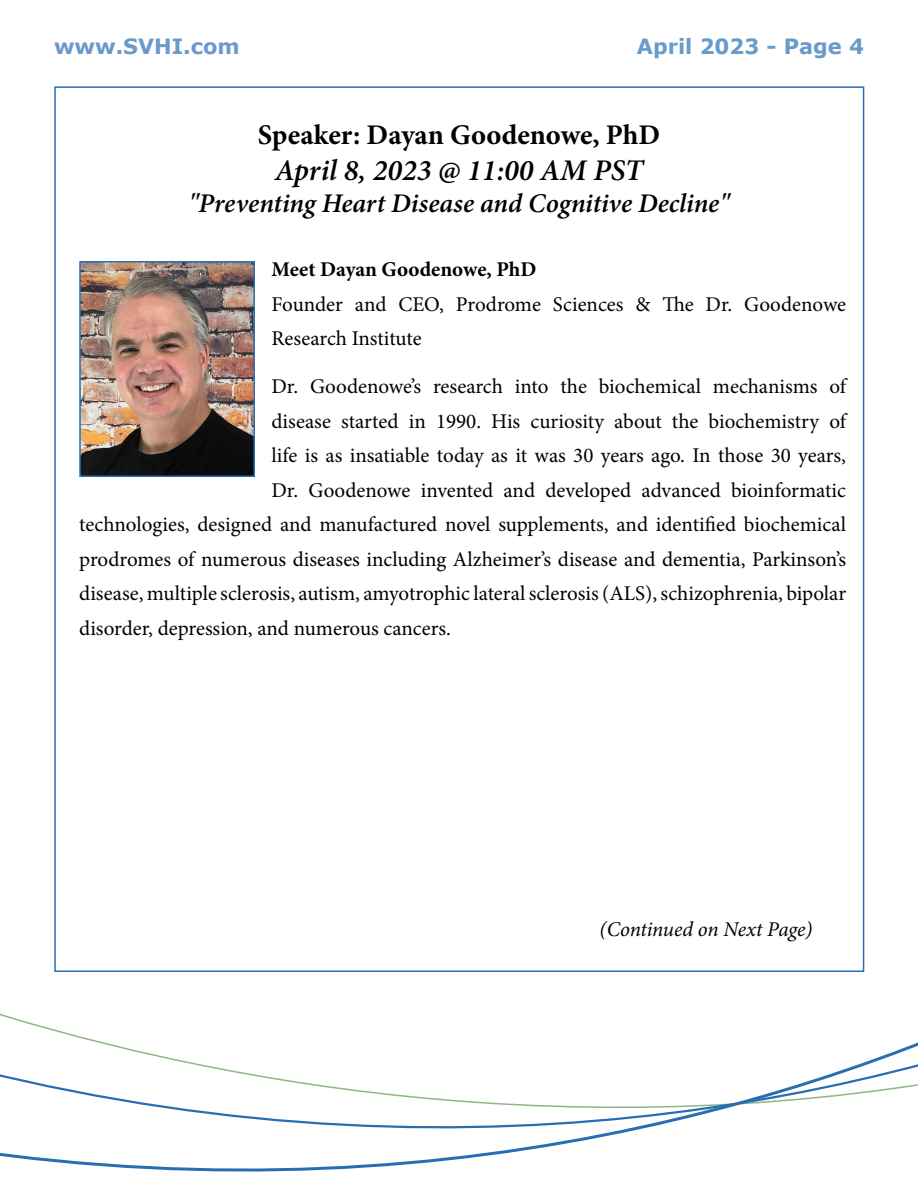
<style>
.page{position:relative;width:918px;height:1188px;background:#fff}
.page>*{position:absolute;margin:0;border:0;box-sizing:border-box;transform-origin:0 0}
.t1{font:italic 600 30px "Minion Pro";color:#000}
.t2{font:700 28.5px "Minion Pro";color:#000}
.t3{font:italic 600 27px "Minion Pro";letter-spacing:-.005em;color:#000}
.t4{font:21px/34.5px "Minion Pro";color:#000}
.t5{font:700 21px "Verdana";color:#699aca}
.t6{font:700 21px "Minion Pro";color:#000}
.t7{font:italic 21px "Minion Pro";letter-spacing:-.01em;color:#000}
</style>
<div class="page">
<svg style="left:0;top:734px;width:918px;height:438px"></svg>
<div style="left:54px;top:86px;width:810px;height:886px;background:#fff;border:2px solid #286eb3"></div>
<img style="left:82px;top:264px;width:170px;height:210px">
<div style="left:79px;top:261px;width:176px;height:216px;border:2px solid #286eb3"></div>
<p class="t5" style="left:54px;top:33px;width:187px">www.SVHI.com</p>
<p class="t5" style="left:637px;top:33px;width:229px">April 2023 - Page 4</p>
<h2 class="t2" style="left:258px;top:114px;width:404px">Speaker: Dayan Goodenowe, PhD</h2>
<h1 class="t1" style="left:275px;top:149px;width:370px">April 8, 2023 @ 11:00 AM PST</h1>
<p class="t3" style="left:189px;top:184px;width:542px">"Preventing Heart Disease and Cognitive Decline"</p>
<p class="t6" style="left:272px;top:255px;width:266px">Meet Dayan Goodenowe, PhD</p>
<p class="t4" style="left:272px;top:287px;width:576px">Founder and CEO, Prodrome Sciences &amp; The Dr. Goodenowe<br>Research Institute</p>
<p class="t4" style="left:272px;top:369px;width:576px">Dr. Goodenowe’s research into the biochemical mechanisms of</p>
<p class="t4" style="left:272px;top:404px;width:576px">disease started in 1990. His curiosity about the biochemistry of</p>
<p class="t4" style="left:272px;top:438px;width:576px">life is as insatiable today as it was 30 years ago. In those 30 years,</p>
<p class="t4" style="left:272px;top:473px;width:576px">Dr. Goodenowe invented and developed advanced bioinformatic</p>
<p class="t4" style="left:79px;top:507px;width:768px">technologies, designed and manufactured novel supplements, and identified biochemical</p>
<p class="t4" style="left:79px;top:542px;width:768px">prodromes of numerous diseases including Alzheimer’s disease and dementia, Parkinson’s</p>
<p class="t4" style="left:79px;top:576px;width:768px">disease, multiple sclerosis, autism, amyotrophic lateral sclerosis (ALS), schizophrenia, bipolar</p>
<p class="t4" style="left:79px;top:611px;width:373px">disorder, depression, and numerous cancers.</p>
<p class="t7" style="left:600px;top:915px;width:215px">(Continued on Next Page)</p>
</div>
